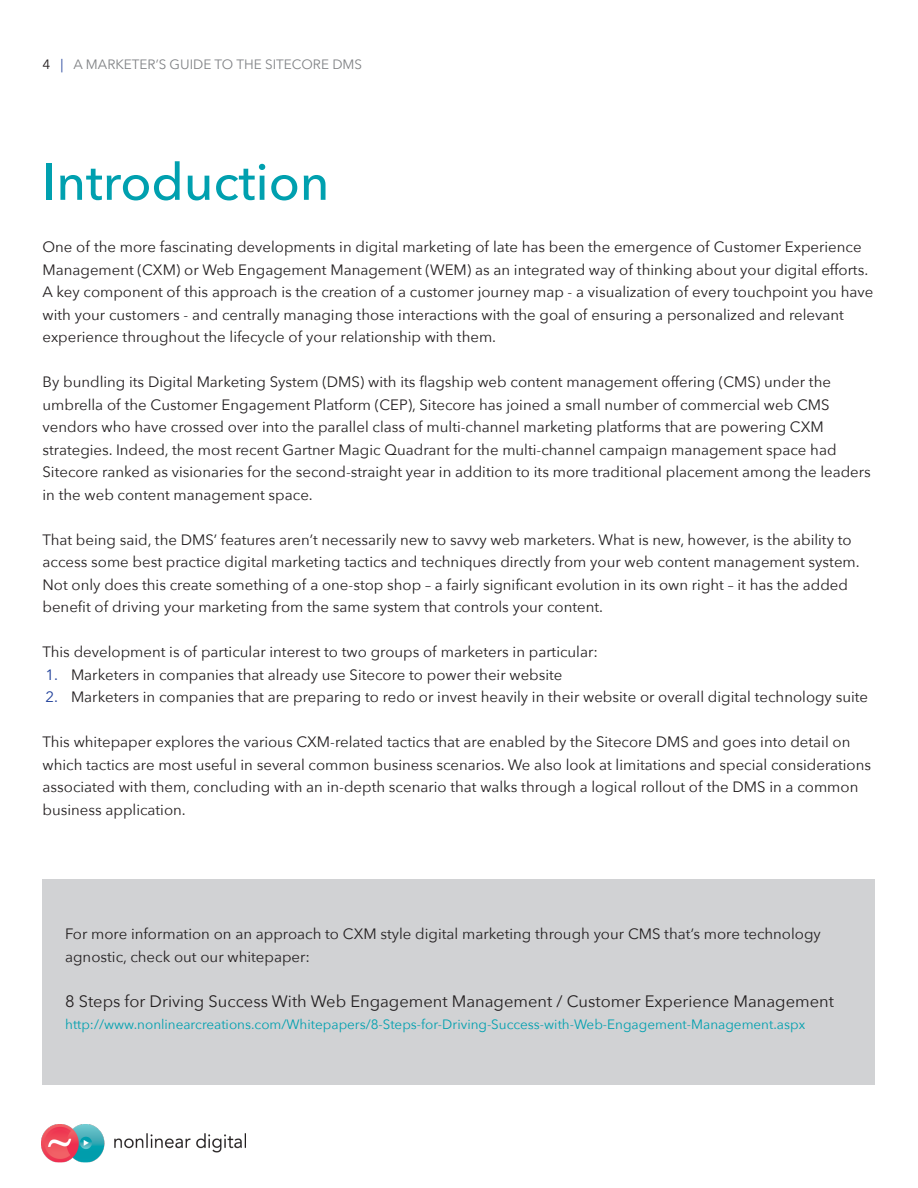
<style>
.page{position:relative;width:918px;height:1188px;background:#fff}
.page>*{position:absolute;margin:0;border:0;box-sizing:border-box;transform-origin:0 0}
.t1{font:500 51px "Avenir Next";color:#00a0af}
.t2{font:16.5px "Avenir Next";color:#231f20}
.t3{font:15px/22.5px "Avenir Next";color:#231f20}
.t4{font:13.5px "Avenir Next";color:#00a0af}
.t5{font:13.5px "Avenir Next";color:#808285}
.s1{color:#231f20}
.s2{color:#20409a}
</style>
<div class="page">
<img style="left:41px;top:1125px;width:204px;height:38px">
<div style="left:43px;top:879px;width:832px;height:205px;background:#d1d2d4"></div>
<p class="t5" style="left:43px;top:56px;width:155px"><span class="s1">4</span> <span class="s2">|</span> A Marketer’s Guide</p>
<p class="t5" style="left:215px;top:56px;width:80px">to the Siteco</p>
<p class="t5" style="left:313px;top:56px;width:51px">re DMS</p>
<h1 class="t1" style="left:43px;top:151px;width:288px">Introduction</h1>
<p class="t3" style="left:43px;top:236px;width:832px">One of the more fascinating developments in digital marketing of late has been the emergence of Customer Experience Management (CXM) or Web Engagement Management (WEM) as an integrated way of thinking about your digital efforts.<br>A key component of this approach is the creation of a customer journey map - a visualization of every touchpoint you have with your customers - and centrally managing those interactions with the goal of ensuring a personalized and relevant experience throughout the lifecycle of your relationship with them.</p>
<p class="t3" style="left:43px;top:371px;width:830px">By bundling its Digital Marketing System (DMS) with its flagship web content management offering (CMS) under the umbrella of the Customer Engagement Platform (CEP), Sitecore has joined a small number of commercial web CMS vendors who have crossed over into the parallel class of multi-channel marketing platforms that are powering CXM strategies. Indeed, the most recent Gartner Magic Quadrant for the multi-channel campaign management space had Sitecore ranked as visionaries for the second-straight year in addition to its more traditional placement among the leaders in the web content management space.</p>
<p class="t3" style="left:43px;top:528px;width:819px">That being said, the DMS’ features aren’t necessarily new to savvy web marketers. What is new, however, is the ability to access some best practice digital marketing tactics and techniques directly from your web content management system.<br>Not only does this create something of a one-stop shop – a fairly significant evolution in its own right – it has the added benefit of driving your marketing from the same system that controls your content.</p>
<p class="t3" style="left:43px;top:641px;width:557px">This development is of particular interest to two groups of marketers in particular:</p>
<p class="t3" style="left:46px;top:663px;width:519px"><span class="s2">1.</span> Marketers in companies that already use Sitecore to power their website</p>
<p class="t3" style="left:46px;top:686px;width:824px"><span class="s2">2.</span> Marketers in companies that are preparing to redo or invest heavily in their website or overall digital technology suite</p>
<p class="t3" style="left:43px;top:731px;width:830px">This whitepaper explores the various CXM-related tactics that are enabled by the Sitecore DMS and goes into detail on which tactics are most useful in several common business scenarios. We also look at limitations and special considerations associated with them, concluding with an in-depth scenario that walks through a logical rollout of the DMS in a common business application.</p>
<p class="t3" style="left:65px;top:923px;width:757px">For more information on an approach to CXM style digital marketing through your CMS that’s more technology agnostic, check out our whitepaper:</p>
<p class="t2" style="left:65px;top:991px;width:770px">8 Steps for Driving Success With Web Engagement Management / Customer Experience Management</p>
<p class="t4" style="left:65px;top:1017px;width:742px">http://www.nonlinearcreations.com/Whitepapers/8-Steps-for-Driving-Success-with-Web-Engagement-Management.aspx</p>
</div>
